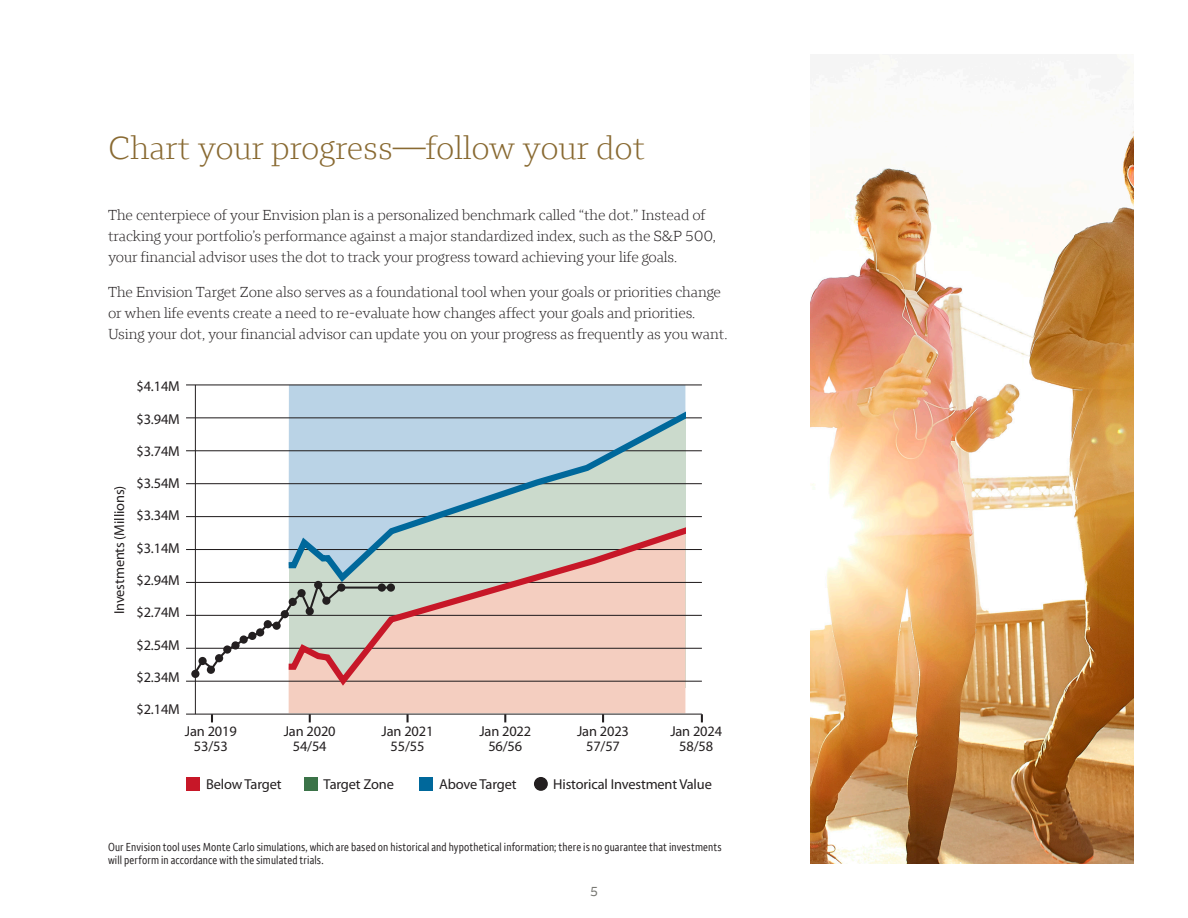
<style>
.page{position:relative;width:1188px;height:918px;background:#fff}
.page>*{position:absolute;margin:0;border:0;box-sizing:border-box;transform-origin:0 0}
.t1{font:300 33px "Wells Fargo Serif";color:#896a32}
.t2{font:300 15px/21px "Wells Fargo Serif";letter-spacing:-.01em;color:#231f20}
.t3{font:14.4px/14.4px "Myriad Pro";letter-spacing:-.01em;color:#231f20;text-align:center}
.t4{font:13.5px "Wells Fargo Sans";color:#777772}
.t5{font:condensed 12px/13.5px "Wells Fargo Sans";letter-spacing:.01em;color:#231f20}
</style>
<div class="page">
<div style="left:289px;top:385px;width:396px;height:21px;background:#bad3e6"></div>
<div style="left:289px;top:691px;width:396px;height:22px;background:#f4cec0"></div>
<svg style="left:193px;top:580px;width:96px;height:95px"></svg>
<hr style="left:186px;top:450px;width:516px;height:1px;background:#231f20">
<hr style="left:186px;top:483px;width:516px;height:1px;background:#231f20">
<hr style="left:186px;top:516px;width:516px;height:1px;background:#231f20">
<hr style="left:186px;top:549px;width:516px;height:1px;background:#231f20">
<hr style="left:186px;top:615px;width:516px;height:1px;background:#231f20">
<hr style="left:186px;top:648px;width:516px;height:1px;background:#231f20">
<hr style="left:186px;top:417px;width:516px;height:1px;background:#231f20">
<hr style="left:186px;top:681px;width:516px;height:1px;background:#231f20">
<svg style="left:504px;top:715px;width:2px;height:7px"></svg>
<svg style="left:407px;top:715px;width:2px;height:7px"></svg>
<svg style="left:309px;top:715px;width:2px;height:7px"></svg>
<svg style="left:211px;top:715px;width:2px;height:7px"></svg>
<svg style="left:602px;top:715px;width:2px;height:7px"></svg>
<div style="left:191px;top:670px;width:8px;height:8px;background:#231f20;border-radius:50%"></div>
<hr style="left:186px;top:384px;width:516px;height:1px;background:#231f20">
<hr style="left:186px;top:582px;width:516px;height:1px;background:#231f20">
<hr style="left:186px;top:714px;width:516px;height:1px;background:#231f20">
<svg style="left:701px;top:714px;width:2px;height:8px"></svg>
<div style="left:534px;top:777px;width:14px;height:14px;background:#231f20;border-radius:50%"></div>
<div style="left:419px;top:777px;width:14px;height:14px;background:#00689b"></div>
<div style="left:186px;top:777px;width:14px;height:14px;background:#c71728"></div>
<div style="left:304px;top:777px;width:14px;height:14px;background:#3b7348"></div>
<hr style="left:195px;top:385px;width:1px;height:329px;background:#231f20">
<div style="left:198px;top:657px;width:9px;height:8px;background:#231f20;border-radius:50%"></div>
<div style="left:207px;top:666px;width:8px;height:8px;background:#231f20;border-radius:50%"></div>
<div style="left:215px;top:654px;width:8px;height:8px;background:#231f20;border-radius:50%"></div>
<div style="left:223px;top:645px;width:8px;height:9px;background:#231f20;border-radius:50%"></div>
<div style="left:231px;top:641px;width:9px;height:9px;background:#231f20;border-radius:50%"></div>
<div style="left:240px;top:635px;width:8px;height:9px;background:#231f20;border-radius:50%"></div>
<div style="left:248px;top:632px;width:8px;height:8px;background:#231f20;border-radius:50%"></div>
<div style="left:256px;top:628px;width:8px;height:9px;background:#231f20;border-radius:50%"></div>
<div style="left:264px;top:620px;width:8px;height:8px;background:#231f20;border-radius:50%"></div>
<div style="left:273px;top:622px;width:8px;height:8px;background:#231f20;border-radius:50%"></div>
<div style="left:281px;top:610px;width:8px;height:8px;background:#231f20;border-radius:50%"></div>
<svg style="left:289px;top:406px;width:396px;height:116px;background:#b1cad6"></svg>
<svg style="left:289px;top:522px;width:396px;height:169px;background:#d5c2b8"></svg>
<img style="left:810px;top:128px;width:324px;height:736px">
<h2 class="t1" style="left:108px;top:128px;width:539px">Chart your progress—follow your dot</h2>
<p class="t2" style="left:108px;top:205px;width:609px">The centerpiece of your Envision plan is a personalized benchmark called “the dot.” Instead of tracking your portfolio’s performance against a major standardized index, such as the S&amp;P 500, your financial advisor uses the dot to track your progress toward achieving your life goals.</p>
<p class="t2" style="left:108px;top:281px;width:621px">The Envision Target Zone also serves as a foundational tool when your goals or priorities change or when life events create a need to re-evaluate how changes affect your goals and priorities.<br>Using your dot, your financial advisor can update you on your progress as frequently as you want.</p>
<p class="t3" style="left:112px;top:614px;width:130px;rotate:-90deg">Investments (Millions)</p>
<p class="t3" style="left:136px;top:379px;width:45px">$4.14M</p>
<p class="t3" style="left:136px;top:411px;width:45px">$3.94M</p>
<p class="t3" style="left:136px;top:444px;width:45px">$3.74M</p>
<p class="t3" style="left:136px;top:476px;width:45px">$3.54M</p>
<p class="t3" style="left:136px;top:508px;width:45px">$3.34M</p>
<p class="t3" style="left:136px;top:540px;width:45px">$3.14M</p>
<p class="t3" style="left:136px;top:573px;width:45px">$2.94M</p>
<p class="t3" style="left:136px;top:605px;width:45px">$2.74M</p>
<p class="t3" style="left:136px;top:637px;width:45px">$2.54M</p>
<p class="t3" style="left:136px;top:670px;width:45px">$2.34M</p>
<p class="t3" style="left:136px;top:702px;width:45px">$2.14M</p>
<p class="t3" style="left:185px;top:724px;width:53px">Jan 2019<br>53/53</p>
<p class="t3" style="left:284px;top:724px;width:53px">Jan 2020<br>54/54</p>
<p class="t3" style="left:382px;top:724px;width:53px">Jan 2021<br>55/55</p>
<p class="t3" style="left:479px;top:724px;width:53px">Jan 2022<br>56/56</p>
<p class="t3" style="left:577px;top:724px;width:53px">Jan 2023<br>57/57</p>
<p class="t3" style="left:670px;top:724px;width:53px">Jan 2024<br>58/58</p>
<p class="t3" style="left:206px;top:776px;width:77px">Below Target</p>
<p class="t3" style="left:324px;top:776px;width:72px">Target Zone</p>
<p class="t3" style="left:439px;top:776px;width:79px">Above Target</p>
<p class="t3" style="left:553px;top:776px;width:160px">Historical Investment Value</p>
<p class="t5" style="left:108px;top:840px;width:615px">Our Envision tool uses Monte Carlo simulations, which are based on historical and hypothetical information; there is no guarantee that investments will perform in accordance with the simulated trials.</p>
<p class="t4" style="left:590px;top:883px;width:9px">5</p>
</div>
